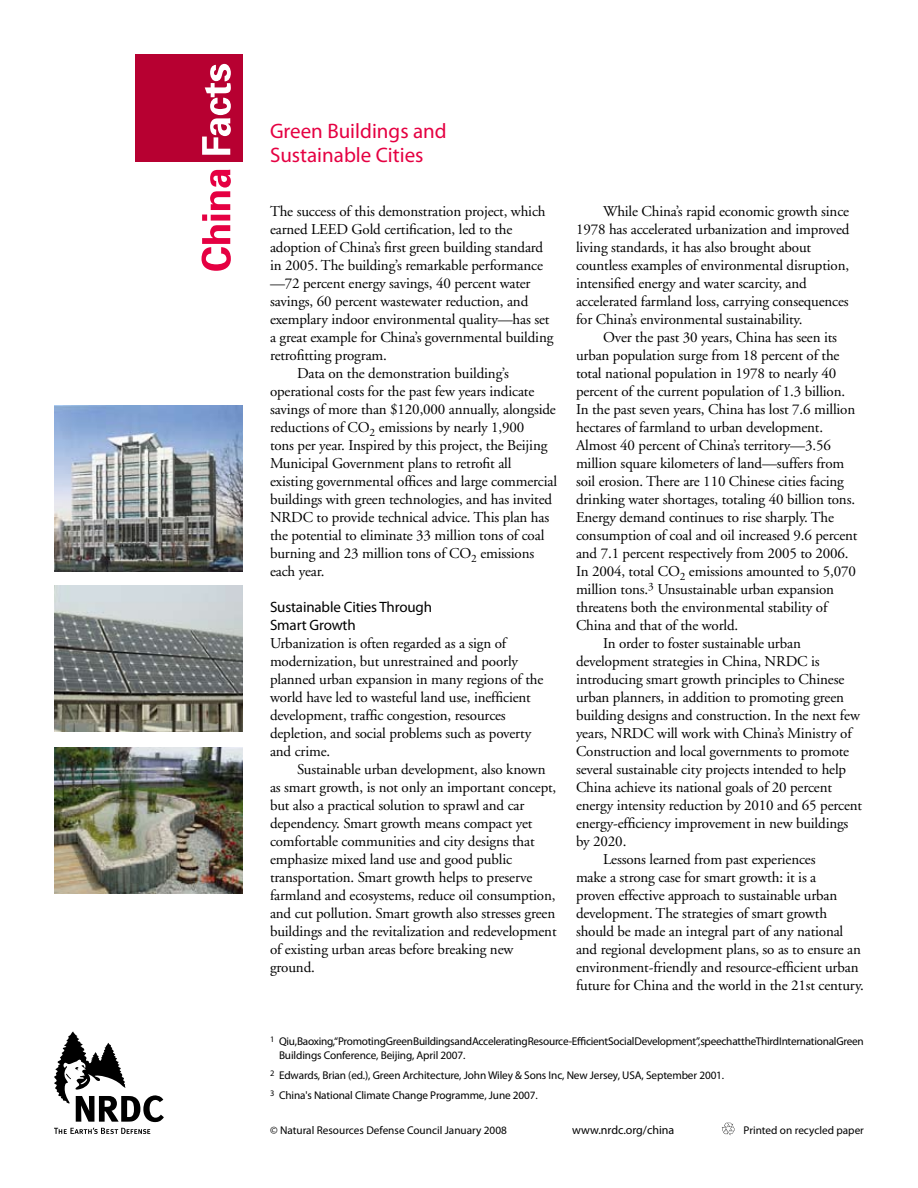
<style>
.page{position:relative;width:918px;height:1188px;background:#fff}
.page>*{position:absolute;margin:0;border:0;box-sizing:border-box;transform-origin:0 0}
.t1{font:21px/24px "Myriad Pro";color:#e50042}
.t2{font:15px/18px "Adobe Garamond";letter-spacing:-.01em;color:#000}
.t3{font:15px/18px "Myriad Pro";letter-spacing:-.01em;color:#000}
.t4{font:12px "Myriad Pro";color:#000}
.t5{font:11.25px/13.5px "Myriad Pro";letter-spacing:-.01em;color:#000}
</style>
<div class="page">
<svg style="left:54px;top:1031px;width:110px;height:91px"></svg>
<svg style="left:54px;top:1128px;width:96px;height:6px"></svg>
<svg style="left:722px;top:1123px;width:13px;height:13px"></svg>
<img style="left:54px;top:405px;width:189px;height:166px">
<img style="left:54px;top:585px;width:189px;height:147px">
<img style="left:54px;top:747px;width:189px;height:147px">
<div style="left:135px;top:54px;width:108px;height:108px;background:#b70031"></div>
<svg style="left:202px;top:170px;width:29px;height:101px"></svg>
<svg style="left:202px;top:64px;width:29px;height:91px"></svg>
<h1 class="t1" style="left:270px;top:119px;width:178px">Green Buildings and<br>Sustainable Cities</h1>
<p class="t2" style="left:270px;top:203px;width:277px">The success of this demonstration project, which</p>
<p class="t2" style="left:270px;top:221px;width:244px">earned LEED Gold certification, led to the</p>
<p class="t2" style="left:270px;top:239px;width:275px">adoption of China’s first green building standard</p>
<p class="t2" style="left:270px;top:257px;width:274px">in 2005. The building’s remarkable performance</p>
<p class="t2" style="left:270px;top:275px;width:262px">—72 percent energy savings, 40 percent water</p>
<p class="t2" style="left:270px;top:293px;width:260px">savings, 60 percent wastewater reduction, and</p>
<p class="t2" style="left:270px;top:311px;width:281px">exemplary indoor environmental quality—has set</p>
<p class="t2" style="left:270px;top:329px;width:285px">a great example for China’s governmental building</p>
<p class="t2" style="left:270px;top:347px;width:118px">retrofitting program.</p>
<p class="t2" style="left:297px;top:365px;width:213px">Data on the demonstration building’s</p>
<p class="t2" style="left:270px;top:383px;width:266px">operational costs for the past few years indicate</p>
<p class="t2" style="left:270px;top:401px;width:287px">savings of more than $120,000 annually, alongside</p>
<p class="t2" style="left:270px;top:419px;width:256px">reductions of CO<sub>2</sub> emissions by nearly 1,900</p>
<p class="t2" style="left:270px;top:437px;width:279px">tons per year. Inspired by this project, the Beijing</p>
<p class="t2" style="left:270px;top:455px;width:243px">Municipal Government plans to retrofit all</p>
<p class="t2" style="left:270px;top:473px;width:289px">existing governmental offices and large commercial</p>
<p class="t2" style="left:270px;top:491px;width:284px">buildings with green technologies, and has invited</p>
<p class="t2" style="left:270px;top:509px;width:281px">NRDC to provide technical advice. This plan has</p>
<p class="t2" style="left:270px;top:527px;width:276px">the potential to eliminate 33 million tons of coal</p>
<p class="t2" style="left:270px;top:545px;width:266px">burning and 23 million tons of CO<sub>2</sub> emissions</p>
<p class="t2" style="left:270px;top:563px;width:56px">each year.</p>
<p class="t3" style="left:270px;top:598px;width:164px">Sustainable Cities Through<br>Smart Growth</p>
<p class="t2" style="left:270px;top:635px;width:275px">Urbanization is often regarded as a sign of modernization, but unrestrained and poorly planned urban expansion in many regions of the world have led to wasteful land use, inefficient development, traffic congestion, resources depletion, and social problems such as poverty and crime.</p>
<p class="t2" style="left:270px;top:761px;width:288px;text-indent:27px">Sustainable urban development, also known as smart growth, is not only an important concept, but also a practical solution to sprawl and car dependency. Smart growth means compact yet comfortable communities and city designs that emphasize mixed land use and good public transportation. Smart growth helps to preserve farmland and ecosystems, reduce oil consumption, and cut pollution. Smart growth also stresses green buildings and the revitalization and redevelopment of existing urban areas before breaking new ground.</p>
<p class="t2" style="left:576px;top:203px;width:275px;text-indent:27px">While China’s rapid economic growth since 1978 has accelerated urbanization and improved living standards, it has also brought about countless examples of environmental disruption, intensified energy and water scarcity, and accelerated farmland loss, carrying consequences for China’s environmental sustainability.</p>
<p class="t2" style="left:603px;top:329px;width:236px">Over the past 30 years, China has seen its</p>
<p class="t2" style="left:576px;top:347px;width:265px">urban population surge from 18 percent of the</p>
<p class="t2" style="left:576px;top:365px;width:262px">total national population in 1978 to nearly 40</p>
<p class="t2" style="left:576px;top:383px;width:271px">percent of the current population of 1.3 billion.</p>
<p class="t2" style="left:576px;top:401px;width:281px">In the past seven years, China has lost 7.6 million</p>
<p class="t2" style="left:576px;top:419px;width:249px">hectares of farmland to urban development.</p>
<p class="t2" style="left:576px;top:437px;width:256px">Almost 40 percent of China’s territory—3.56</p>
<p class="t2" style="left:576px;top:455px;width:270px">million square kilometers of land—suffers from</p>
<p class="t2" style="left:576px;top:473px;width:270px">soil erosion. There are 110 Chinese cities facing</p>
<p class="t2" style="left:576px;top:491px;width:281px">drinking water shortages, totaling 40 billion tons.</p>
<p class="t2" style="left:576px;top:509px;width:260px">Energy demand continues to rise sharply. The</p>
<p class="t2" style="left:576px;top:527px;width:283px">consumption of coal and oil increased 9.6 percent</p>
<p class="t2" style="left:576px;top:545px;width:274px">and 7.1 percent respectively from 2005 to 2006.</p>
<p class="t2" style="left:576px;top:563px;width:281px">In 2004, total CO<sub>2</sub> emissions amounted to 5,070</p>
<p class="t2" style="left:576px;top:581px;width:260px">million tons.<sup>3</sup> Unsustainable urban expansion</p>
<p class="t2" style="left:576px;top:599px;width:253px">threatens both the environmental stability of</p>
<p class="t2" style="left:576px;top:617px;width:164px">China and that of the world.</p>
<p class="t2" style="left:603px;top:635px;width:199px">In order to foster sustainable urban</p>
<p class="t2" style="left:576px;top:653px;width:245px">development strategies in China, NRDC is</p>
<p class="t2" style="left:576px;top:671px;width:270px">introducing smart growth principles to Chinese</p>
<p class="t2" style="left:576px;top:689px;width:270px">urban planners, in addition to promoting green</p>
<p class="t2" style="left:576px;top:707px;width:285px">building designs and construction. In the next few</p>
<p class="t2" style="left:576px;top:725px;width:277px">years, NRDC will work with China’s Ministry of</p>
<p class="t2" style="left:576px;top:743px;width:275px">Construction and local governments to promote</p>
<p class="t2" style="left:576px;top:761px;width:272px">several sustainable city projects intended to help</p>
<p class="t2" style="left:576px;top:779px;width:258px">China achieve its national goals of 20 percent</p>
<p class="t2" style="left:576px;top:797px;width:288px">energy intensity reduction by 2010 and 65 percent</p>
<p class="t2" style="left:576px;top:815px;width:274px">energy-efficiency improvement in new buildings</p>
<p class="t2" style="left:576px;top:833px;width:52px">by 2020.</p>
<p class="t2" style="left:603px;top:851px;width:214px">Lessons learned from past experiences</p>
<p class="t2" style="left:576px;top:869px;width:242px">make a strong case for smart growth: it is a</p>
<p class="t2" style="left:576px;top:887px;width:263px">proven effective approach to sustainable urban</p>
<p class="t2" style="left:576px;top:905px;width:253px">development. The strategies of smart growth</p>
<p class="t2" style="left:576px;top:923px;width:269px">should be made an integral part of any national</p>
<p class="t2" style="left:576px;top:941px;width:287px">and regional development plans, so as to ensure an</p>
<p class="t2" style="left:576px;top:959px;width:284px">environment-friendly and resource-efficient urban</p>
<p class="t2" style="left:576px;top:977px;width:289px">future for China and the world in the 21st century.</p>
<p class="t5" style="left:279px;top:1035px;width:586px;text-indent:-9px"><sup>1</sup> Qiu, Baoxing, “Promoting Green Buildings and Accelerating Resource-Efficient Social Development”, speech at the Third International Green<br>Buildings Conference, Beijing, April 2007.</p>
<p class="t5" style="left:270px;top:1065px;width:456px;line-height:20.2px"><sup>2</sup> Edwards, Brian (ed.), Green Architecture, John Wiley &amp; Sons Inc, New Jersey, USA, September 2001.<br><sup>3</sup> China's National Climate Change Programme, June 2007.</p>
<p class="t5" style="left:270px;top:1123px;width:238px">© Natural Resources Defense Council January 2008</p>
<p class="t4" style="left:572px;top:1123px;width:104px">www.nrdc.org/china</p>
<p class="t5" style="left:744px;top:1123px;width:122px">Printed on recycled paper</p>
</div>
